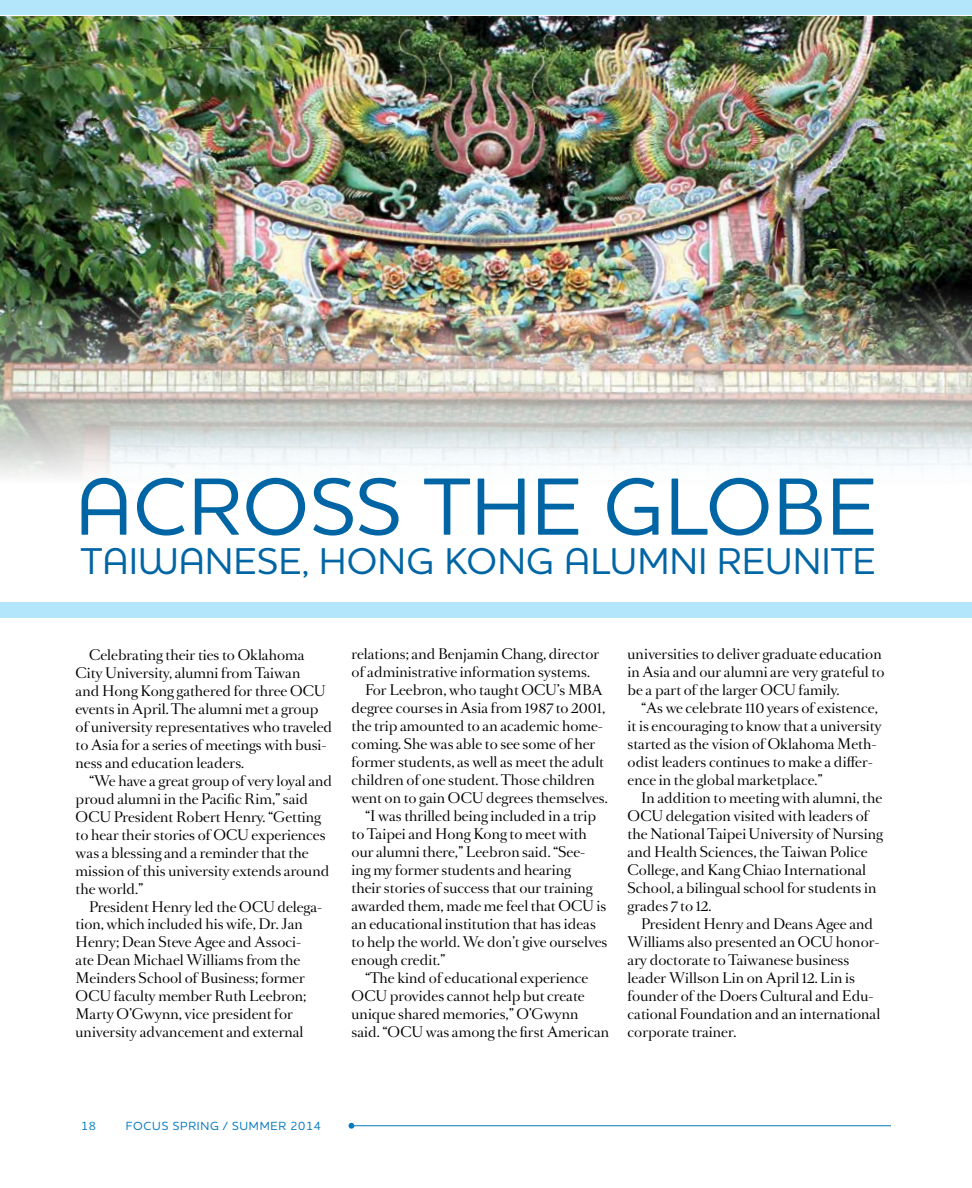
<style>
.page{position:relative;width:972px;height:1188px;background:#fff}
.page>*{position:absolute;margin:0;border:0;box-sizing:border-box;transform-origin:0 0}
.t1{font:500 82.5px "Houschka Alt Pro";letter-spacing:.015em;color:#0065a4}
.t2{font:500 37.95px "Houschka Alt Pro";letter-spacing:.015em;color:#0065a4}
.t3{font:13.2px/18px "Romain BP Headline";color:#000}
.t4{font:500 12px "Houschka Alt Pro";letter-spacing:.065em;color:#0079c1}
</style>
<div class="page">
<hr style="left:351px;top:1125px;width:540px;height:1px;background:#0079c1">
<svg style="left:349px;top:1123px;width:5px;height:6px"></svg>
<img style="left:0;top:16px;width:972px;height:269px">
<img style="left:0;top:285px;width:972px;height:191px">
<div style="left:0;top:602px;width:972px;height:15px;background:#b3e6fa"></div>
<div style="left:0;top:0;width:972px;height:15px;background:#b3e6fa"></div>
<h1 class="t1" style="left:76px;top:454px;width:802px">ACROSS THE GLOBE</h1>
<h2 class="t2" style="left:81px;top:537px;width:796px">TAIWANESE, HONG KONG ALUMNI REUNITE</h2>
<p class="t3" style="left:76px;top:646px;width:258px;text-indent:14px">Celebrating their ties to Oklahoma City University, alumni from Taiwan<br>and Hong Kong gathered for three OCU events in April. The alumni met a group of university representatives who traveled to Asia for a series of meetings with busi&shy;ness and education leaders.</p>
<p class="t3" style="left:76px;top:772px;width:258px;text-indent:14px">“We have a great group of very loyal and proud alumni in the Pacific Rim,” said OCU President Robert Henry. “Getting to hear their stories of OCU experiences was a blessing and a reminder that the mission of this university extends around the world.”</p>
<p class="t3" style="left:76px;top:898px;width:248px;text-indent:14px">President Henry led the OCU delega&shy;tion, which included his wife, Dr. Jan Henry; Dean Steve Agee and Associ&shy;ate Dean Michael Williams from the Meinders School of Business; former OCU faculty member Ruth Leebron; Marty O’Gwynn, vice president for university advancement and external</p>
<p class="t3" style="left:352px;top:646px;width:249px">relations; and Benjamin Chang, director</p>
<p class="t3" style="left:352px;top:664px;width:240px">of administrative information systems.</p>
<p class="t3" style="left:365px;top:682px;width:239px">For Leebron, who taught OCU’s MBA</p>
<p class="t3" style="left:352px;top:700px;width:255px">degree courses in Asia from 1987 to 2001,</p>
<p class="t3" style="left:352px;top:718px;width:253px">the trip amounted to an academic home-</p>
<p class="t3" style="left:352px;top:736px;width:245px">coming. She was able to see some of her</p>
<p class="t3" style="left:352px;top:754px;width:254px">former students, as well as meet the adult</p>
<p class="t3" style="left:352px;top:772px;width:245px">children of one student. Those children</p>
<p class="t3" style="left:352px;top:790px;width:258px">went on to gain OCU degrees themselves.</p>
<p class="t3" style="left:365px;top:808px;width:232px">“I was thrilled being included in a trip</p>
<p class="t3" style="left:352px;top:826px;width:237px">to Taipei and Hong Kong to meet with</p>
<p class="t3" style="left:352px;top:844px;width:235px">our alumni there,” Leebron said. “See-</p>
<p class="t3" style="left:352px;top:862px;width:221px">ing my former students and hearing</p>
<p class="t3" style="left:352px;top:880px;width:243px">their stories of success that our training</p>
<p class="t3" style="left:352px;top:898px;width:256px">awarded them, made me feel that OCU is</p>
<p class="t3" style="left:352px;top:916px;width:246px">an educational institution that has ideas</p>
<p class="t3" style="left:352px;top:934px;width:257px">to help the world. We don’t give ourselves</p>
<p class="t3" style="left:352px;top:952px;width:95px">enough credit.”</p>
<p class="t3" style="left:365px;top:970px;width:225px">“The kind of educational experience</p>
<p class="t3" style="left:352px;top:988px;width:235px">OCU provides cannot help but create</p>
<p class="t3" style="left:352px;top:1006px;width:228px">unique shared memories,” O’Gwynn</p>
<p class="t3" style="left:352px;top:1024px;width:259px">said. “OCU was among the first American</p>
<p class="t3" style="left:628px;top:646px;width:258px">universities to deliver graduate education in Asia and our alumni are very grateful to be a part of the larger OCU family.</p>
<p class="t3" style="left:628px;top:700px;width:256px;text-indent:14px">“As we celebrate 110 years of existence, it is encouraging to know that a university started as the vision of Oklahoma Meth&shy;odist leaders continues to make a differ&shy;ence in the global marketplace.”</p>
<p class="t3" style="left:628px;top:790px;width:257px;text-indent:14px">In addition to meeting with alumni, the OCU delegation visited with leaders of the National Taipei University of Nursing and Health Sciences, the Taiwan Police College, and Kang Chiao International School, a bilingual school for students in grades 7 to 12.</p>
<p class="t3" style="left:628px;top:916px;width:254px;text-indent:14px">President Henry and Deans Agee and Williams also presented an OCU honor&shy;ary doctorate to Taiwanese business leader Willson Lin on April 12. Lin is founder of the Doers Cultural and Edu&shy;cational Foundation and an international corporate trainer.</p>
<p class="t4" style="left:81px;top:1118px;width:16px">18</p>
<p class="t4" style="left:126px;top:1118px;width:197px">FOCUS SPRING / SUMM ER 2014</p>
</div>
